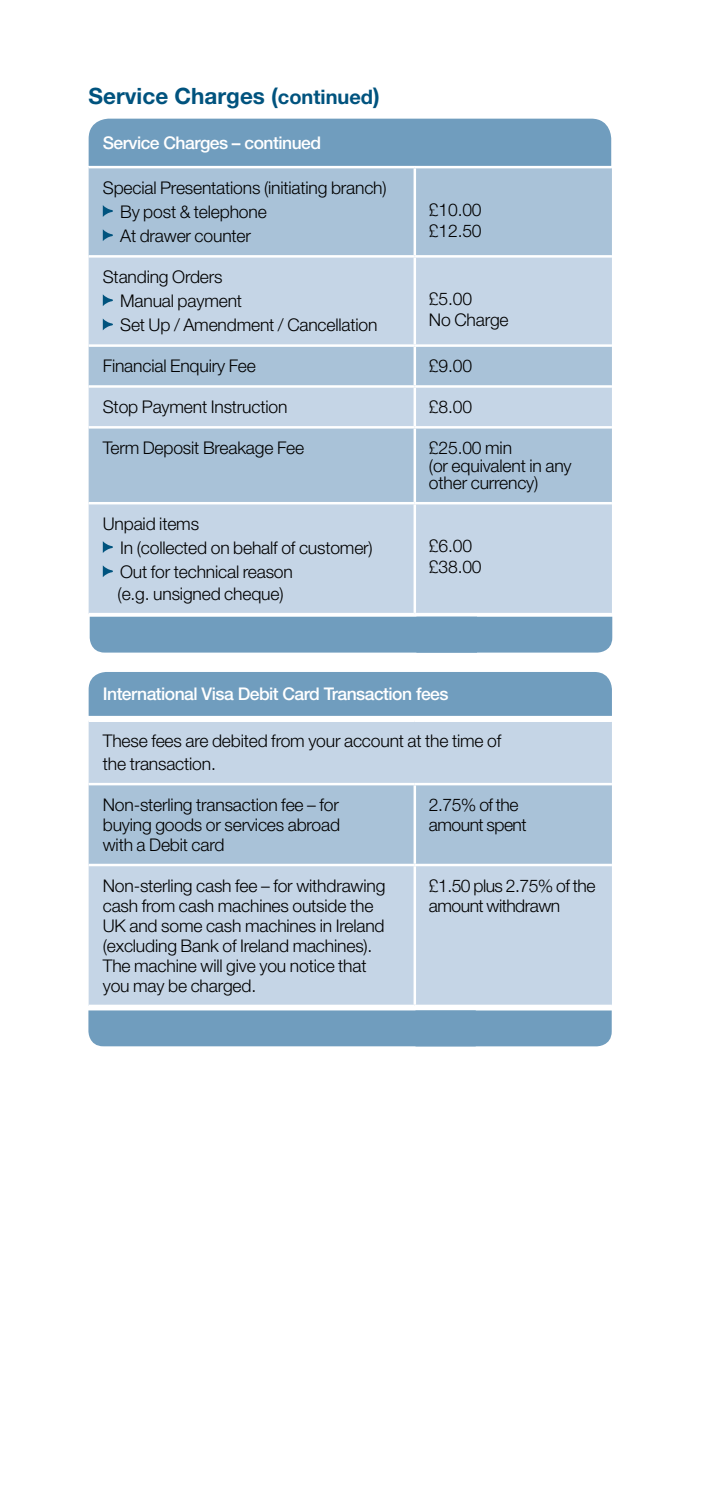
<style>
.page{position:relative;width:702px;height:1489px;background:#fff}
.page>*{position:absolute;margin:0;border:0;box-sizing:border-box;transform-origin:0 0}
.t1{font:700 22.5px "Helvetica Neue LT Std";color:#00537e}
.t2{font:300 17.5px/20px "Helvetica Neue LT Std";letter-spacing:-.01em;color:#000}
.t3{font:500 17.5px "Helvetica Neue LT Std";letter-spacing:-.03em;color:#fff}
.t4{font:300 17.5px/20px "Helvetica Neue LT Std";letter-spacing:-.03em;color:#000}
.s1{font-size:20px}
</style>
<div class="page">
<div style="left:89px;top:168px;width:523px;height:87px;background:#a9c2d8"></div>
<svg style="left:89px;top:257px;width:523px;height:747px;fill:#c5d5e6"></svg>
<hr style="left:89px;top:344px;width:326px;height:3px;background:#fff">
<hr style="left:89px;top:385px;width:326px;height:3px;background:#fff">
<hr style="left:89px;top:426px;width:326px;height:2px;background:#fff">
<hr style="left:89px;top:502px;width:326px;height:2px;background:#fff">
<hr style="left:89px;top:613px;width:326px;height:2px;background:#fff">
<hr style="left:89px;top:659px;width:326px;height:2px;background:#fff">
<hr style="left:89px;top:719px;width:326px;height:3px;background:#fff">
<hr style="left:89px;top:782px;width:326px;height:3px;background:#fff">
<hr style="left:89px;top:863px;width:326px;height:3px;background:#fff">
<hr style="left:413px;top:168px;width:3px;height:87px;background:#fff">
<hr style="left:413px;top:257px;width:3px;height:87px;background:#fff">
<hr style="left:415px;top:344px;width:197px;height:3px;background:#fff">
<hr style="left:413px;top:347px;width:3px;height:38px;background:#fff">
<hr style="left:415px;top:385px;width:197px;height:3px;background:#fff">
<hr style="left:413px;top:388px;width:3px;height:38px;background:#fff">
<hr style="left:415px;top:426px;width:197px;height:2px;background:#fff">
<hr style="left:413px;top:428px;width:3px;height:74px;background:#fff">
<hr style="left:415px;top:502px;width:197px;height:2px;background:#fff">
<hr style="left:413px;top:504px;width:3px;height:109px;background:#fff">
<hr style="left:415px;top:613px;width:197px;height:2px;background:#fff">
<hr style="left:413px;top:615px;width:3px;height:44px;background:#fff">
<hr style="left:415px;top:659px;width:197px;height:2px;background:#fff">
<hr style="left:413px;top:661px;width:3px;height:44px;background:#fff">
<hr style="left:415px;top:719px;width:197px;height:3px;background:#fff">
<hr style="left:415px;top:782px;width:197px;height:3px;background:#fff">
<hr style="left:413px;top:785px;width:3px;height:78px;background:#fff">
<hr style="left:415px;top:863px;width:197px;height:3px;background:#fff">
<hr style="left:413px;top:866px;width:3px;height:138px;background:#fff">
<div style="left:89px;top:119px;width:522px;height:47px;background:#709dbe"></div>
<svg style="left:103px;top:205px;width:10px;height:12px"></svg>
<svg style="left:103px;top:229px;width:10px;height:12px"></svg>
<svg style="left:103px;top:294px;width:10px;height:12px"></svg>
<svg style="left:103px;top:318px;width:10px;height:12px"></svg>
<svg style="left:103px;top:541px;width:10px;height:12px"></svg>
<svg style="left:103px;top:565px;width:10px;height:12px"></svg>
<div style="left:90px;top:616px;width:522px;height:36px;background:#709dbe"></div>
<svg style="left:89px;top:672px;width:523px;height:47px"></svg>
<div style="left:88px;top:1010px;width:523px;height:36px;background:#709dbe"></div>
<p class="t1" style="left:89px;top:82px;width:293px">Service Charges (<span class="s1">continued</span>)</p>
<p class="t3" style="left:103px;top:132px;width:220px">Service Charges – continued</p>
<p class="t2" style="left:120px;top:175px;width:268px;line-height:24.2px;text-indent:-17px">Special Presentations (initiating branch)<br>By post &amp; telephone<br>At drawer counter</p>
<p class="t2" style="left:120px;top:264px;width:259px;line-height:24.2px;text-indent:-17px">Standing Orders<br>Manual payment<br>Set Up / Amendment / Cancellation</p>
<p class="t2" style="left:429px;top:198px;width:54px;line-height:21.8px">£10.00 £12.50</p>
<p class="t2" style="left:429px;top:287px;width:81px;line-height:21.8px">£5.00<br>No Charge</p>
<p class="t2" style="left:103px;top:355px;width:155px">Financial Enquiry Fee</p>
<p class="t2" style="left:429px;top:355px;width:45px">£9.00</p>
<p class="t2" style="left:103px;top:396px;width:186px">Stop Payment Instruction</p>
<p class="t2" style="left:429px;top:396px;width:45px">£8.00</p>
<p class="t2" style="left:103px;top:437px;width:203px">Term Deposit Breakage Fee</p>
<p class="t2" style="left:429px;top:438px;width:144px;line-height:17.5px">£25.00 min<br>(or equivalent in any other currency)</p>
<p class="t2" style="left:120px;top:511px;width:254px;line-height:24.2px;text-indent:-17px">Unpaid items<br>In (collected on behalf of customer)<br>Out for technical reason</p>
<p class="t2" style="left:118px;top:583px;width:167px">(e.g. unsigned cheque)</p>
<p class="t2" style="left:429px;top:534px;width:54px;line-height:21.8px">£6.00 £38.00</p>
<p class="t3" style="left:103px;top:683px;width:347px">International Visa Debit Card Transaction fees</p>
<p class="t2" style="left:103px;top:729px;width:400px;line-height:22.5px">These fees are debited from your account at the time of the transaction.</p>
<p class="t2" style="left:103px;top:794px;width:239px;text-align:justify">Non-sterling transaction fee – for buying goods or services abroad with a Debit card</p>
<p class="t4" style="left:429px;top:794px;width:99px">2.75% of the amount spent</p>
<p class="t2" style="left:103px;top:875px;width:284px">Non-sterling cash fee – for withdrawing cash from cash machines outside the UK and some cash machines in Ireland (excluding Bank of Ireland machines).<br>The machine will give you notice that you may be charged.</p>
<p class="t4" style="left:429px;top:875px;width:168px">£1.50 plus 2.75% of the amount withdrawn</p>
</div>
